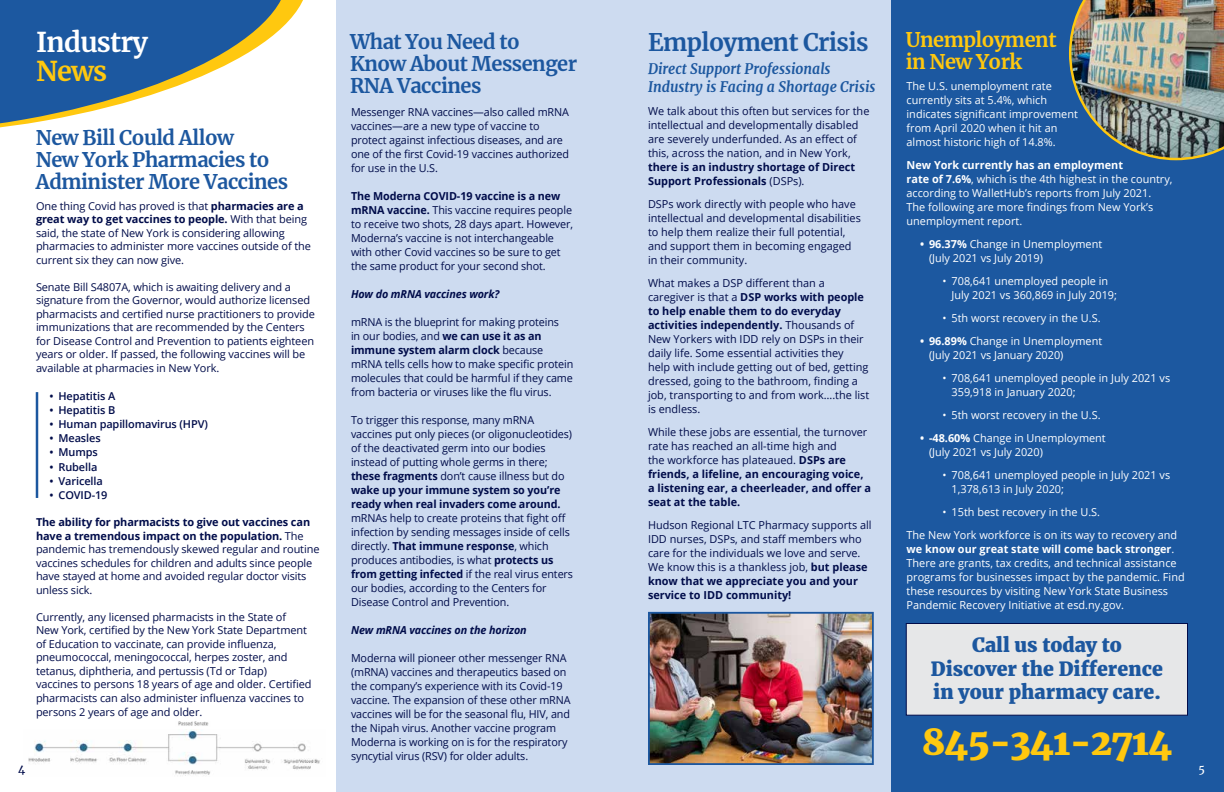
<style>
.page{position:relative;width:1224px;height:792px;background:#fff}
.page>*{position:absolute;margin:0;border:0;box-sizing:border-box;transform-origin:0 0}
.t1{font:800 35.5px "Merriweather";letter-spacing:-.03em;color:#ffc80f}
.t2{font:700 27px "Merriweather";letter-spacing:-.025em;color:#fff}
.t3{font:700 27px "Merriweather";color:#ffc80f}
.t4{font:700 24px "Merriweather";letter-spacing:-.025em;color:#1c579f}
.t5{font:700 20px/22px "Merriweather";letter-spacing:-.025em;color:#1c579f}
.t6{font:700 20px/22px "Merriweather";letter-spacing:-.025em;color:#ffc80f}
.t7{font:800 19.4px/23.3px "Merriweather";color:#1c579f;text-align:center}
.t8{font:italic 700 14.4px/18px "Merriweather";color:#1c579f}
.t9{font:11px/14px "Open Sans";letter-spacing:-.01em;color:#000c4a}
.t10{font:11px/14px "Open Sans";color:#fff}
.t11{font:700 11px/14px "Open Sans";color:#000c4a}
.t12{font:italic 700 11px "Open Sans";letter-spacing:-.01em;color:#000c4a}
.t13{font:11px "Merriweather";color:#fff}
.t14{font:11px "Merriweather";color:#000c4a}
.t15{font:10.9px/13.6px "Open Sans";letter-spacing:-.01em;color:#000c4a}
.t16{font:600 10.9px "Open Sans";letter-spacing:-.01em;color:#000c4a}
.s1{font-weight:700}
.s2{font-weight:400}
</style>
<div class="page">
<div style="left:891px;top:0;width:333px;height:792px;background:#1c58a0"></div>
<div style="left:336px;top:0;width:276px;height:792px;background:#cddbf0"></div>
<div style="left:612px;top:0;width:279px;height:792px;background:#cddbf0"></div>
<svg style="left:0;top:0;width:303px;height:128px;fill:#1c58a0"></svg>
<div style="left:906px;top:623px;width:282px;height:93px;background:#e6e7e8;border:1px solid #000c4a"></div>
<img style="left:1069px;top:0;width:155px;height:160px">
<img style="left:651px;top:615px;width:220px;height:147px">
<div style="left:648px;top:612px;width:226px;height:153px;border:2px solid #1c579f"></div>
<hr style="left:36px;top:392px;width:2px;height:106px;background:#1c579f">
<img style="left:28px;top:730px;width:292px;height:46px">
<img style="left:178px;top:721px;width:31px;height:5px">
<h2 class="t2" style="left:36px;top:23px;width:114px">Industry</h2>
<h2 class="t3" style="left:36px;top:52px;width:73px">News</h2>
<h3 class="t5" style="left:36px;top:126px;width:254px">New Bill Could Allow<br>New York Pharmacies to<br>Administer More Vaccines</h3>
<p class="t15" style="left:36px;top:199px;width:276px">One thing Covid has proved is that <span class="s1">pharmacies are a great way to get vaccines to people.</span> With that being said, the state of New York is considering allowing pharmacies to administer more vaccines outside of the current six they can now give.</p>
<p class="t15" style="left:36px;top:280px;width:280px">Senate Bill S4807A, which is awaiting delivery and a signature from the Governor, would authorize licensed pharmacists and certified nurse practitioners to provide immunizations that are recommended by the Centers for Disease Control and Prevention to patients eighteen years or older. If passed, the following vaccines will be available at pharmacies in New York.</p>
<p class="t16" style="left:49px;top:389px;width:67px">• Hepatitis A</p>
<p class="t16" style="left:49px;top:403px;width:67px">• Hepatitis B</p>
<p class="t16" style="left:49px;top:417px;width:160px">• Human papillomavirus (HPV)</p>
<p class="t16" style="left:49px;top:431px;width:53px">• Measles</p>
<p class="t16" style="left:49px;top:445px;width:50px">• Mumps</p>
<p class="t16" style="left:49px;top:459px;width:49px">• Rubella</p>
<p class="t16" style="left:49px;top:473px;width:55px">• Varicella</p>
<p class="t16" style="left:49px;top:487px;width:60px">• COVID-19</p>
<p class="t15" style="left:36px;top:515px;width:285px"><span class="s1">The ability for pharmacists to give out vaccines can have a tremendous impact on the population.</span> The pandemic has tremendously skewed regular and routine vaccines schedules for children and adults since people have stayed at home and avoided regular doctor visits unless sick.</p>
<p class="t15" style="left:36px;top:609px;width:277px">Currently, any licensed pharmacists in the State of<br>New York, certified by the New York State Department of Education to vaccinate, can provide influenza, pneumococcal, meningococcal, herpes zoster, and tetanus, diphtheria, and pertussis (Td or Tdap) vaccines to persons 18 years of age and older. Certified pharmacists can also administer influenza vaccines to persons 2 years of age and older.</p>
<p class="t14" style="left:18px;top:762px;width:9px">4</p>
<h3 class="t5" style="left:350px;top:30px;width:229px">What You Need to<br>Know About Messenger<br>RNA Vaccines</h3>
<p class="t9" style="left:351px;top:105px;width:220px">Messenger RNA vaccines—also called mRNA vaccines—are a new type of vaccine to protect against infectious diseases, and are one of the first Covid-19 vaccines authorized for use in the U.S.</p>
<p class="t9" style="left:351px;top:189px;width:224px"><span class="s1">The Moderna COVID-19 vaccine is a new mRNA vaccine.</span> This vaccine requires people to receive two shots, 28 days apart. However, Moderna’s vaccine is not interchangeable with other Covid vaccines so be sure to get the same product for your second shot.</p>
<p class="t12" style="left:351px;top:286px;width:150px">How do mRNA vaccines work?</p>
<p class="t9" style="left:351px;top:315px;width:224px">mRNA is the blueprint for making proteins<br>in our bodies, and <span class="s1">we can use it as an immune system alarm clock</span> because mRNA tells cells how to make specific protein molecules that could be harmful if they came from bacteria or viruses like the flu virus.</p>
<p class="t9" style="left:351px;top:413px;width:223px">To trigger this response, many mRNA vaccines put only pieces (or oligonucleotides) of the deactivated germ into our bodies instead of putting whole germs in there; <span class="s1">these fragments</span> don’t cause illness but do <span class="s1">wake up your immune system so you’re ready when real invaders come around.</span></p>
<p class="t9" style="left:351px;top:511px;width:224px">mRNAs help to create proteins that fight off infection by sending messages inside of cells directly. <span class="s1">That immune response</span>, which produces antibodies, is what <span class="s1">protects us from getting infected</span> if the real virus enters our bodies, according to the Centers for Disease Control and Prevention.</p>
<p class="t12" style="left:351px;top:622px;width:177px">New mRNA vaccines on the horizon</p>
<p class="t9" style="left:351px;top:651px;width:221px">Moderna will pioneer other messenger RNA (mRNA) vaccines and therapeutics based on the company’s experience with its Covid-19 vaccine. The expansion of these other mRNA vaccines will be for the seasonal flu, HIV, and the Nipah virus. Another vaccine program Moderna is working on is for the respiratory syncytial virus (RSV) for older adults.</p>
<h3 class="t4" style="left:648px;top:26px;width:222px">Employment Crisis</h3>
<h3 class="t8" style="left:648px;top:59px;width:229px">Direct Support Professionals<br>Industry is Facing a Shortage Crisis</h3>
<p class="t9" style="left:648px;top:104px;width:223px">We talk about this often but services for the intellectual and developmentally disabled are severely underfunded. As an effect of this, across the nation, and in New York,</p>
<p class="t11" style="left:648px;top:160px;width:209px">there is an industry shortage of Direct<br>Support Professionals <span class="s2">(DSPs).</span></p>
<p class="t9" style="left:648px;top:197px;width:214px">DSPs work directly with people who have intellectual and developmental disabilities to help them realize their full potential, and support them in becoming engaged in their community.</p>
<p class="t9" style="left:648px;top:276px;width:223px">What makes a DSP different than a caregiver is that a <span class="s1">DSP works with people to help enable them to do everyday activities independently.</span> Thousands of New Yorkers with IDD rely on DSPs in their daily life. Some essential activities they<br>help with include getting out of bed, getting dressed, going to the bathroom, finding a job, transporting to and from work….the list is endless.</p>
<p class="t11" style="left:648px;top:425px;width:225px"><span class="s2">While these jobs are essential, the turnover rate has reached an all-time high and<br>the workforce has plateaued.</span> DSPs are friends, a lifeline, an encouraging voice, a listening ear, a cheerleader, and offer a seat at the table.</p>
<p class="t9" style="left:648px;top:518px;width:225px">Hudson Regional LTC Pharmacy supports all IDD nurses, DSPs, and staff members who care for the individuals we love and serve.<br>We know this is a thankless job, <span class="s1">but please know that we appreciate you and your service to IDD community!</span></p>
<h3 class="t6" style="left:906px;top:28px;width:152px">Unemployment in New York</h3>
<p class="t10" style="left:907px;top:78px;width:173px">The U.S. unemployment rate currently sits at 5.4%, which indicates significant improvement from April 2020 when it hit an almost historic high of 14.8%.</p>
<p class="t10" style="left:907px;top:157px;width:268px"><span class="s1">New York currently has an employment<br>rate of 7.6%</span>, which is the 4th highest in the country, according to WalletHub’s reports from July 2021.<br>The following are more findings from New York’s unemployment report.</p>
<p class="t10" style="left:929px;top:236px;width:175px;text-indent:-9px"><span class="s1">• 96.37%</span> Change in Unemployment (July 2021 vs July 2019)</p>
<p class="t10" style="left:952px;top:273px;width:167px;text-indent:-9px">• 708,641 unemployed people in<br>July 2021 vs 360,869 in July 2019;</p>
<p class="t10" style="left:943px;top:310px;width:160px">• 5th worst recovery in the U.S.</p>
<p class="t10" style="left:929px;top:333px;width:175px;text-indent:-9px"><span class="s1">• 96.89%</span> Change in Unemployment (July 2021 vs January 2020)</p>
<p class="t10" style="left:952px;top:370px;width:220px;text-indent:-9px">• 708,641 unemployed people in July 2021 vs<br>359,918 in January 2020;</p>
<p class="t10" style="left:943px;top:407px;width:160px">• 5th worst recovery in the U.S.</p>
<p class="t10" style="left:929px;top:430px;width:178px;text-indent:-9px"><span class="s1">• -48.60%</span> Change in Unemployment (July 2021 vs July 2020)</p>
<p class="t10" style="left:952px;top:467px;width:220px;text-indent:-9px">• 708,641 unemployed people in July 2021 vs<br>1,378,613 in July 2020;</p>
<p class="t10" style="left:907px;top:500px;width:272px;line-height:23px;text-indent:36px">• 15th best recovery in the U.S.<br>The New York workforce is on its way to recovery and</p>
<p class="t10" style="left:907px;top:541px;width:280px"><span class="s1">we know our great state will come back stronger</span>.<br>There are grants, tax credits, and technical assistance programs for businesses impact by the pandemic. Find these resources by visiting New York State Business Pandemic Recovery Initiative at esd.ny.gov.</p>
<h3 class="t7" style="left:931px;top:634px;width:234px">Call us today to<br>Discover the Difference in your pharmacy care.</h3>
<h1 class="t1" style="left:922px;top:720px;width:252px">845-341-2714</h1>
<p class="t13" style="left:1199px;top:762px;width:8px">5</p>
</div>
